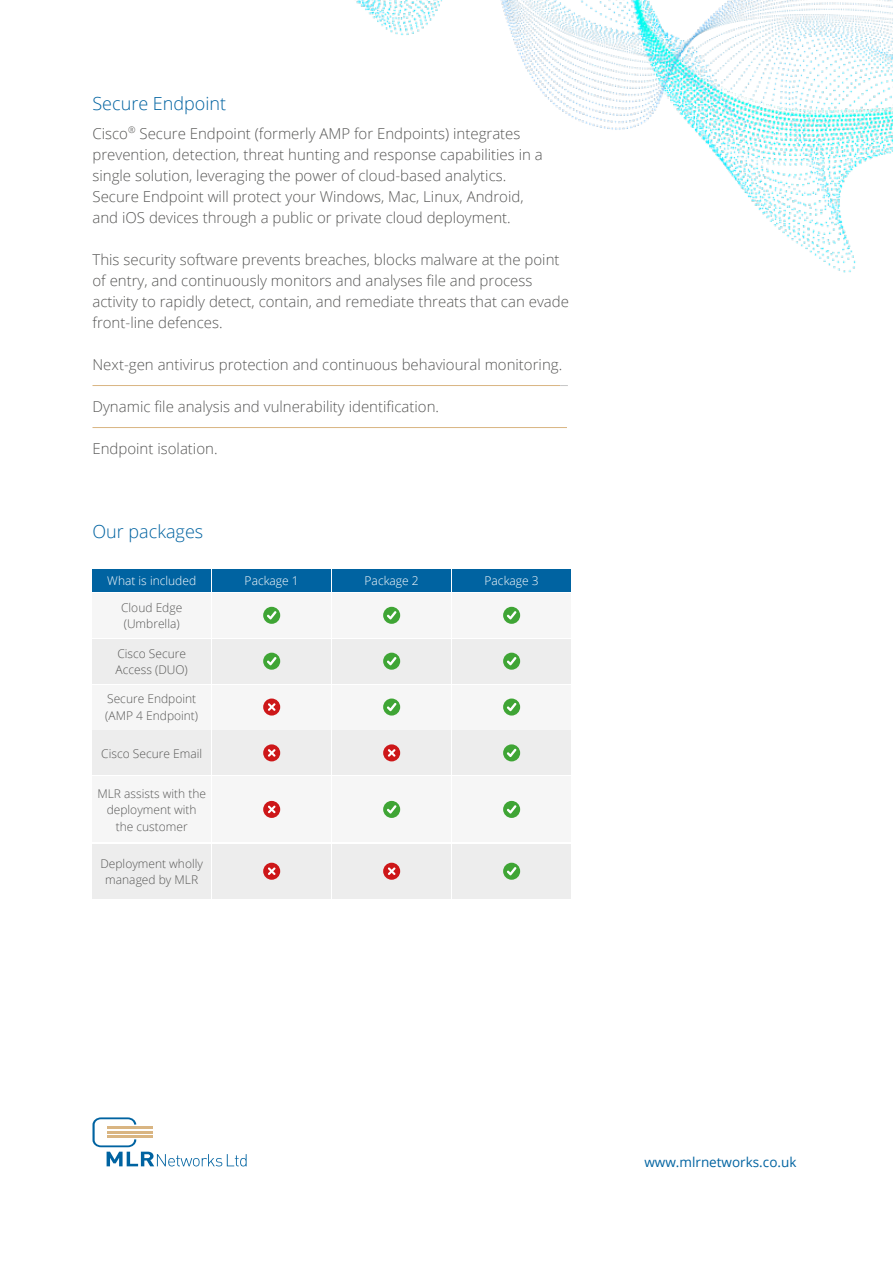
<style>
.page{position:relative;width:893px;height:1263px;background:#fff}
.page>*{position:absolute;margin:0;border:0;box-sizing:border-box;transform-origin:0 0}
.t1{font:300 18px "Open Sans";color:#0063a1}
.t2{font:300 15px/21px "Open Sans";color:#575756}
.t3{font:13.5px "Open Sans";color:#0063a1}
.t4{font:300 12px/16.5px "Open Sans";color:#575756}
.t5{font:300 12px "Open Sans";color:#fff}
</style>
<div class="page">
<img style="left:356px;top:0;width:537px;height:273px">
<hr style="left:92px;top:385px;width:468px;height:1px;background:#d9b582">
<hr style="left:92px;top:427px;width:475px;height:1px;background:#d9b582">
<svg style="left:92px;top:1117px;width:155px;height:49px"></svg>
<div style="left:92px;top:593px;width:119px;height:44px;background:#f6f6f6"></div>
<div style="left:212px;top:593px;width:119px;height:44px;background:#f6f6f6"></div>
<div style="left:332px;top:593px;width:119px;height:44px;background:#f6f6f6"></div>
<div style="left:452px;top:593px;width:119px;height:44px;background:#f6f6f6"></div>
<div style="left:92px;top:639px;width:119px;height:44px;background:#ededed"></div>
<div style="left:212px;top:639px;width:119px;height:44px;background:#ededed"></div>
<div style="left:332px;top:639px;width:119px;height:44px;background:#ededed"></div>
<div style="left:452px;top:639px;width:119px;height:44px;background:#ededed"></div>
<div style="left:92px;top:685px;width:119px;height:44px;background:#f6f6f6"></div>
<div style="left:212px;top:685px;width:119px;height:44px;background:#f6f6f6"></div>
<div style="left:332px;top:685px;width:119px;height:44px;background:#f6f6f6"></div>
<div style="left:452px;top:685px;width:119px;height:44px;background:#f6f6f6"></div>
<div style="left:92px;top:731px;width:119px;height:44px;background:#ededed"></div>
<div style="left:212px;top:731px;width:119px;height:44px;background:#ededed"></div>
<div style="left:332px;top:731px;width:119px;height:44px;background:#ededed"></div>
<div style="left:452px;top:731px;width:119px;height:44px;background:#ededed"></div>
<div style="left:92px;top:777px;width:119px;height:65px;background:#f6f6f6"></div>
<div style="left:212px;top:777px;width:119px;height:65px;background:#f6f6f6"></div>
<div style="left:332px;top:777px;width:119px;height:65px;background:#f6f6f6"></div>
<div style="left:452px;top:777px;width:119px;height:65px;background:#f6f6f6"></div>
<div style="left:92px;top:844px;width:119px;height:55px;background:#ededed"></div>
<div style="left:212px;top:844px;width:119px;height:55px;background:#ededed"></div>
<div style="left:332px;top:844px;width:119px;height:55px;background:#ededed"></div>
<div style="left:452px;top:844px;width:119px;height:55px;background:#ededed"></div>
<div style="left:452px;top:569px;width:119px;height:23px;background:#0063a1"></div>
<div style="left:332px;top:569px;width:119px;height:23px;background:#0063a1"></div>
<div style="left:212px;top:569px;width:119px;height:23px;background:#0063a1"></div>
<div style="left:92px;top:569px;width:119px;height:23px;background:#0063a1"></div>
<div style="left:263px;top:607px;width:17px;height:17px;background:#3fa535;border-radius:50%"></div>
<svg style="left:267px;top:611px;width:9px;height:8px"></svg>
<div style="left:263px;top:698px;width:17px;height:17px;background:#cd1719;border-radius:50%"></div>
<svg style="left:268px;top:703px;width:7px;height:8px"></svg>
<div style="left:263px;top:744px;width:17px;height:17px;background:#cd1719;border-radius:50%"></div>
<svg style="left:268px;top:749px;width:7px;height:8px"></svg>
<div style="left:263px;top:801px;width:17px;height:17px;background:#cd1719;border-radius:50%"></div>
<svg style="left:268px;top:805px;width:7px;height:8px"></svg>
<div style="left:263px;top:863px;width:17px;height:17px;background:#cd1719;border-radius:50%"></div>
<svg style="left:268px;top:867px;width:7px;height:8px"></svg>
<div style="left:263px;top:653px;width:17px;height:17px;background:#3fa535;border-radius:50%"></div>
<svg style="left:267px;top:657px;width:9px;height:8px"></svg>
<div style="left:383px;top:607px;width:17px;height:17px;background:#3fa535;border-radius:50%"></div>
<svg style="left:387px;top:611px;width:9px;height:8px"></svg>
<div style="left:503px;top:607px;width:17px;height:17px;background:#3fa535;border-radius:50%"></div>
<svg style="left:507px;top:611px;width:9px;height:8px"></svg>
<div style="left:383px;top:653px;width:17px;height:17px;background:#3fa535;border-radius:50%"></div>
<svg style="left:387px;top:657px;width:9px;height:8px"></svg>
<div style="left:503px;top:653px;width:17px;height:17px;background:#3fa535;border-radius:50%"></div>
<svg style="left:507px;top:657px;width:9px;height:8px"></svg>
<div style="left:383px;top:698px;width:17px;height:17px;background:#3fa535;border-radius:50%"></div>
<svg style="left:387px;top:703px;width:9px;height:8px"></svg>
<div style="left:503px;top:698px;width:17px;height:17px;background:#3fa535;border-radius:50%"></div>
<svg style="left:507px;top:703px;width:9px;height:8px"></svg>
<div style="left:503px;top:744px;width:17px;height:17px;background:#3fa535;border-radius:50%"></div>
<svg style="left:507px;top:749px;width:9px;height:8px"></svg>
<div style="left:383px;top:801px;width:17px;height:17px;background:#3fa535;border-radius:50%"></div>
<svg style="left:387px;top:805px;width:9px;height:8px"></svg>
<div style="left:503px;top:801px;width:17px;height:17px;background:#3fa535;border-radius:50%"></div>
<svg style="left:507px;top:805px;width:9px;height:8px"></svg>
<div style="left:503px;top:863px;width:17px;height:17px;background:#3fa535;border-radius:50%"></div>
<svg style="left:507px;top:867px;width:9px;height:8px"></svg>
<div style="left:383px;top:863px;width:17px;height:17px;background:#cd1719;border-radius:50%"></div>
<svg style="left:388px;top:867px;width:7px;height:8px"></svg>
<div style="left:383px;top:744px;width:17px;height:17px;background:#cd1719;border-radius:50%"></div>
<svg style="left:388px;top:749px;width:7px;height:8px"></svg>
<p class="t1" style="left:92px;top:91px;width:135px">Secure Endpoint</p>
<p class="t2" style="left:92px;top:122px;width:452px">Cisco<sup>®</sup> Secure Endpoint (formerly AMP for Endpoints) integrates prevention, detection, threat hunting and response capabilities in a single solution, leveraging the power of cloud-based analytics.<br>Secure Endpoint will protect your Windows, Mac, Linux, Android, and iOS devices through a public or private cloud deployment.</p>
<p class="t2" style="left:92px;top:248px;width:478px">This security software prevents breaches, blocks malware at the point of entry, and continuously monitors and analyses file and process activity to rapidly detect, contain, and remediate threats that can evade front-line defences.</p>
<p class="t2" style="left:92px;top:353px;width:471px">Next-gen antivirus protection and continuous behavioural monitoring.</p>
<p class="t2" style="left:92px;top:395px;width:348px">Dynamic file analysis and vulnerability identification.</p>
<p class="t2" style="left:92px;top:437px;width:127px">Endpoint isolation.</p>
<p class="t1" style="left:92px;top:519px;width:112px">Our packages</p>
<p class="t5" style="left:107px;top:572px;width:90px">What is included</p>
<p class="t5" style="left:245px;top:572px;width:56px">Package 1</p>
<p class="t5" style="left:365px;top:572px;width:56px">Package 2</p>
<p class="t5" style="left:485px;top:572px;width:56px">Package 3</p>
<p class="t4" style="left:121px;top:599px;width:63px">Cloud Edge (Umbrella)</p>
<p class="t4" style="left:116px;top:645px;width:74px">Cisco Secure<br>Access (DUO)</p>
<p class="t4" style="left:105px;top:690px;width:95px">Secure Endpoint (AMP 4 Endpoint)</p>
<p class="t4" style="left:101px;top:744px;width:102px">Cisco Secure Email</p>
<p class="t4" style="left:97px;top:784px;width:110px;text-align:center">MLR assists with the deployment with the customer</p>
<p class="t4" style="left:100px;top:855px;width:104px;text-align:center">Deployment wholly managed by MLR</p>
<p class="t3" style="left:644px;top:1152px;width:154px">www.mlrnetworks.co.uk</p>
</div>
